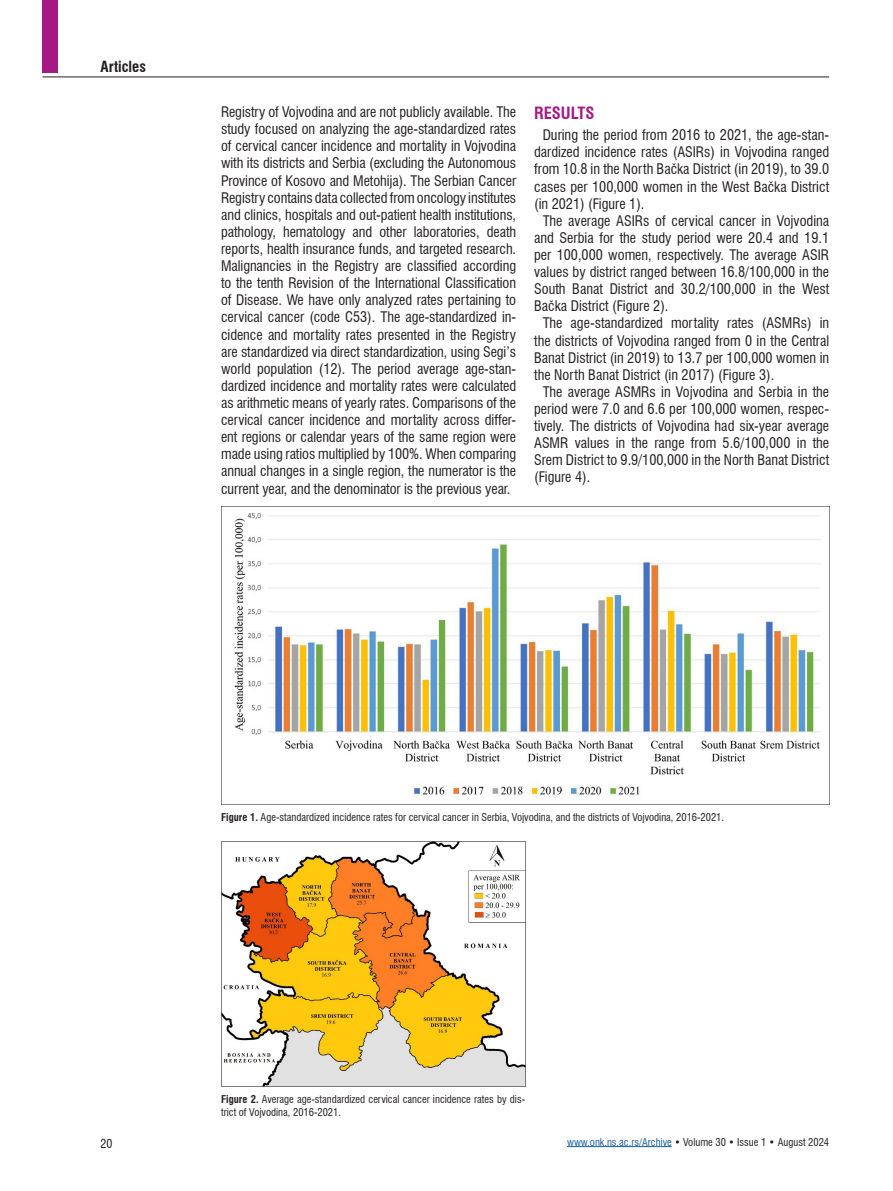
<style>
.page{position:relative;width:893px;height:1191px;background:#fff}
.page>*{position:absolute;margin:0;border:0;box-sizing:border-box;transform-origin:0 0}
.t1{font:700 condensed 16.5px "Swiss 721 BT";color:#a41984}
.t2{font:700 condensed 15px "Swiss 721 BT";color:#231f20}
.t3{font:condensed 14.25px/17.1px "Swiss 721 BT";color:#231f20;text-align:justify}
.t4{font:condensed 12px "Swiss 721 BT";color:#231f20}
.t5{font:condensed 10.5px/12.6px "Swiss 721 BT";color:#231f20}
.s1{font-weight:700}
.s2{color:#175d9e}
</style>
<div class="page">
<div style="left:43px;top:0;width:15px;height:72px;background:#a41984"></div>
<hr style="left:43px;top:77px;width:786px;height:1px;background:#231f20">
<hr style="left:567px;top:1146px;width:105px;height:1px;background:#175d9e">
<img style="left:221px;top:506px;width:608px;height:298px">
<img style="left:221px;top:841px;width:304px;height:245px">
<p class="t2" style="left:101px;top:58px;width:47px">Articles</p>
<p class="t3" style="left:221px;top:103px;width:297px">Registry of Vojvodina and are not publicly available. The study focused on analyzing the age-standardized rates of cervical cancer incidence and mortality in Vojvodina with its districts and Serbia (excluding the Autonomous Province of Kosovo and Metohija). The Serbian Cancer Registry contains data collected from oncology institutes and clinics, hospitals and out-patient health institutions, pathology, hematology and other laboratories, death reports, health insurance funds, and targeted research.<br>Malignancies in the Registry are classified according to the tenth Revision of the International Classification of Disease. We have only analyzed rates pertaining to cervical cancer (code C53). The age-standardized in&shy;cidence and mortality rates presented in the Registry are standardized via direct standardization, using Segi’s world population (12). The period average age-stan&shy;dardized incidence and mortality rates were calculated as arithmetic means of yearly rates. Comparisons of the cervical cancer incidence and mortality across differ&shy;ent regions or calendar years of the same region were made using ratios multiplied by 100%. When comparing annual changes in a single region, the numerator is the current year, and the denominator is the previous year.</p>
<p class="t1" style="left:534px;top:103px;width:62px">RESULTS</p>
<p class="t3" style="left:543px;top:126px;width:288px">During the period from 2016 to 2021, the age-stan-</p>
<p class="t3" style="left:534px;top:144px;width:297px">dardized incidence rates (ASIRs) in Vojvodina ranged</p>
<p class="t3" style="left:534px;top:161px;width:297px">from 10.8 in the North Bačka District (in 2019), to 39.0</p>
<p class="t3" style="left:534px;top:178px;width:297px">cases per 100,000 women in the West Bačka District</p>
<p class="t3" style="left:534px;top:195px;width:112px">(in 2021) (Figure 1).</p>
<p class="t3" style="left:543px;top:212px;width:288px">The average ASIRs of cervical cancer in Vojvodina</p>
<p class="t3" style="left:534px;top:229px;width:296px">and Serbia for the study period were 20.4 and 19.1</p>
<p class="t3" style="left:534px;top:246px;width:297px">per 100,000 women, respectively. The average ASIR</p>
<p class="t3" style="left:534px;top:263px;width:297px">values by district ranged between 16.8/100,000 in the</p>
<p class="t3" style="left:534px;top:280px;width:296px">South Banat District and 30.2/100,000 in the West</p>
<p class="t3" style="left:534px;top:297px;width:136px">Bačka District (Figure 2).</p>
<p class="t3" style="left:543px;top:315px;width:288px">The age-standardized mortality rates (ASMRs) in</p>
<p class="t3" style="left:534px;top:332px;width:297px">the districts of Vojvodina ranged from 0 in the Central</p>
<p class="t3" style="left:534px;top:349px;width:297px">Banat District (in 2019) to 13.7 per 100,000 women in</p>
<p class="t3" style="left:534px;top:366px;width:242px">the North Banat District (in 2017) (Figure 3).</p>
<p class="t3" style="left:543px;top:383px;width:288px">The average ASMRs in Vojvodina and Serbia in the</p>
<p class="t3" style="left:534px;top:400px;width:297px">period were 7.0 and 6.6 per 100,000 women, respec-</p>
<p class="t3" style="left:534px;top:417px;width:297px">tively. The districts of Vojvodina had six-year average</p>
<p class="t3" style="left:534px;top:434px;width:297px">ASMR values in the range from 5.6/100,000 in the</p>
<p class="t3" style="left:534px;top:451px;width:296px">Srem District to 9.9/100,000 in the North Banat District</p>
<p class="t3" style="left:534px;top:468px;width:58px">(Figure 4).</p>
<p class="t5" style="left:221px;top:811px;width:504px"><span class="s1">Figure 1.</span> Age-standardized incidence rates for cervical cancer in Serbia, Vojvodina, and the districts of Vojvodina, 2016-2021.</p>
<p class="t5" style="left:221px;top:1093px;width:306px"><span class="s1">Figure 2.</span> Average age-standardized cervical cancer incidence rates by dis&shy;trict of Vojvodina, 2016-2021.</p>
<p class="t4" style="left:101px;top:1136px;width:13px">20</p>
<p class="t5" style="left:567px;top:1135px;width:264px"><span class="s2">www.onk.ns.ac.rs/Archive</span> • Volume 30 • Issue 1 • August 2024</p>
</div>
